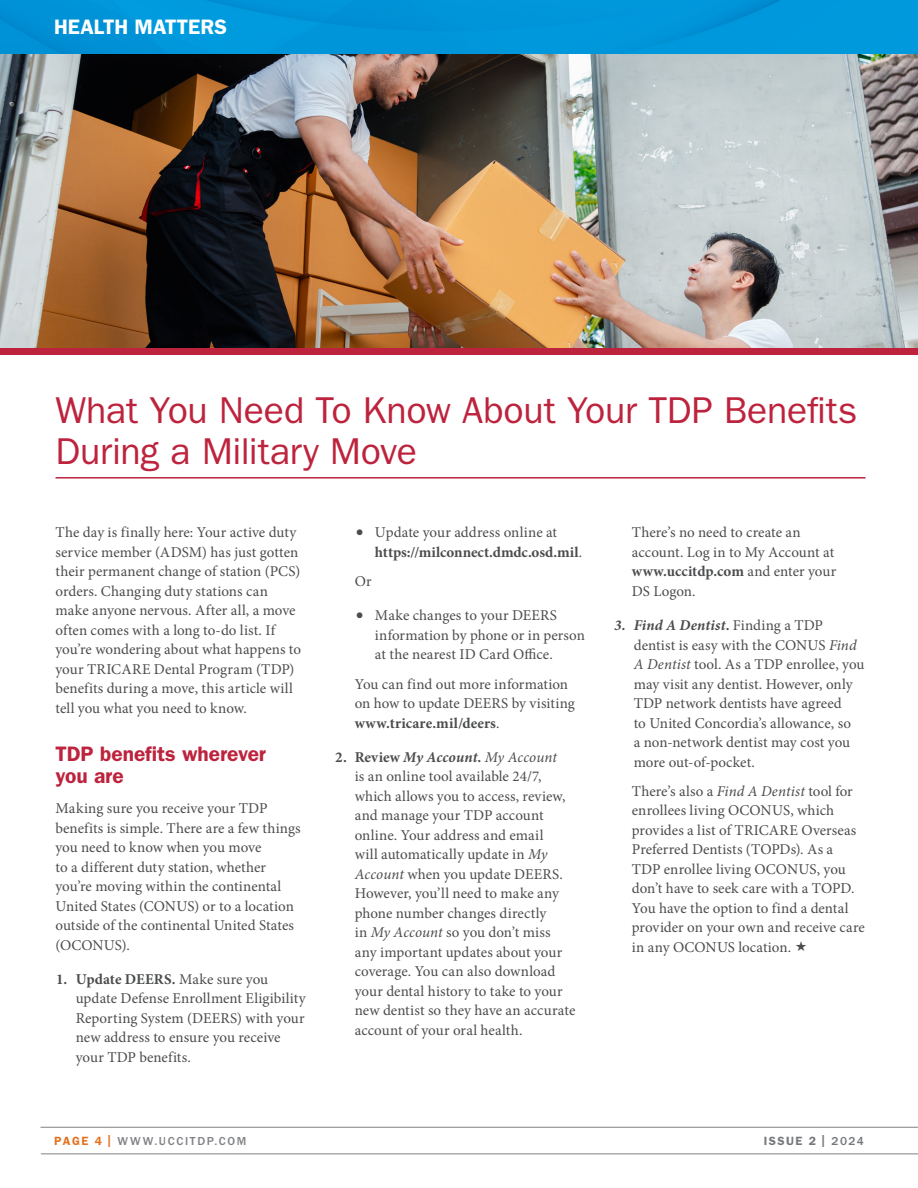
<style>
.page{position:relative;width:918px;height:1188px;background:#fff}
.page>*{position:absolute;margin:0;border:0;box-sizing:border-box;transform-origin:0 0}
.H1_-_Orange_Underline{font:37.5px/40.5px "ITC Franklin Gothic Std";letter-spacing:-.01em;color:#bd233d}
.S1_-_Light_Blue{font:600 21px/22.5px "ITC Franklin Gothic Std";color:#bd233d}
.t1{font:600 21px "ITC Franklin Gothic Std";color:#fff}
.t2{font:15px/19.5px "Minion Pro";color:#4b4c4d}
.t3{font:700 15px/19.5px "Minion Pro";color:#4b4c4d}
.t4{font:500 12px "ITC Franklin Gothic Std";letter-spacing:.14em;color:#808285}
.t5{font:600 12px "ITC Franklin Gothic Std";letter-spacing:.12em;color:#76787b}
.s1{font-weight:700}
.s2{font-weight:400;font-size:21.75px}
.s3{font-weight:400}
.s4{font-size:21.75px}
.s5{font-weight:700;font-style:italic}
.s6{font-style:italic}
.s7{font-weight:600;color:#e37424}
.s8{font-weight:500}
</style>
<div class="page">
<img style="left:0;top:0;width:918px;height:348px">
<div style="left:0;top:348px;width:918px;height:7px;background:#bd233d"></div>
<hr style="left:55px;top:477px;width:810px;height:2px;background:#bd233d">
<hr style="left:41px;top:1154px;width:877px;height:1px;background:#808285">
<hr style="left:40px;top:1127px;width:878px;height:1px;background:#808285">
<h2 class="t1" style="left:54px;top:15px;width:175px">HEALTH MATTERS</h2>
<p class="H1_-_Orange_Underline" style="left:55px;top:390px;width:803px">What You Need To Know About Your TDP Benefits<br>During a Military Move</p>
<p class="t2" style="left:55px;top:523px;width:247px">The day is finally here: Your active duty service member (ADSM) has just gotten their permanent change of station (PCS) orders. Changing duty stations can make anyone nervous. After all, a move often comes with a long to-do list. If you’re wondering about what happens to your TRICARE Dental Program (TDP) benefits during a move, this article will tell you what you need to know.</p>
<p class="S1_-_Light_Blue" style="left:55px;top:742px;width:212px">TDP benefits wherever you are</p>
<p class="t2" style="left:55px;top:799px;width:247px">Making sure you receive your TDP benefits is simple. There are a few things you need to know when you move<br>to a different duty station, whether you’re moving within the continental United States (CONUS) or to a location outside of the continental United States (OCONUS).</p>
<p class="t2" style="left:76px;top:969px;width:231px;text-indent:-20px"><span class="s1">1. Update DEERS.</span> Make sure you update Defense Enrollment Eligibility<br>Reporting System (DEERS) with your new address to ensure you receive your TDP benefits.</p>
<p class="t3" style="left:375px;top:523px;width:209px;text-indent:-20px"><span class="s2">•</span> <span class="s3">Update your address online at </span>https://milconnect.dmdc.osd.mil<span class="s3">.</span></p>
<p class="t2" style="left:355px;top:572px;width:18px">Or</p>
<p class="t2" style="left:375px;top:606px;width:211px;text-indent:-20px"><span class="s4">•</span> Make changes to your DEERS information by phone or in person at the nearest ID Card Office.</p>
<p class="t2" style="left:355px;top:674px;width:222px">You can find out more information on how to update DEERS by visiting <span class="s1">www.tricare.mil/deers</span>.</p>
<p class="t2" style="left:355px;top:747px;width:222px;text-indent:-20px"><span class="s1">2. Review</span> <span class="s5">My Account</span><span class="s1">.</span> <span class="s6">My Account<br></span>is an online tool available 24/7, which allows you to access, review, and manage your TDP account online. Your address and email<br>will automatically update in <span class="s6">My<br>Account</span> when you update DEERS.<br>However, you’ll need to make any phone number changes directly<br>in <span class="s6">My Account</span> so you don’t miss any important updates about your coverage. You can also download your dental history to take to your new dentist so they have an accurate account of your oral health.</p>
<p class="t2" style="left:632px;top:523px;width:206px">There’s no need to create an account. Log in to My Account at <span class="s1">www.uccitdp.com</span> and enter your<br>DS Logon.</p>
<p class="t2" style="left:634px;top:616px;width:232px;text-indent:-20px"><span class="s5">3. Find A Dentist</span><span class="s1">.</span> Finding a TDP dentist is easy with the CONUS <span class="s6">Find<br>A Dentist</span> tool. As a TDP enrollee, you may visit any dentist. However, only<br>TDP network dentists have agreed<br>to United Concordia’s allowance, so<br>a non-network dentist may cost you more out-of-pocket.</p>
<p class="t2" style="left:632px;top:781px;width:235px">There’s also a <span class="s6">Find A Dentist</span> tool for enrollees living OCONUS, which provides a list of TRICARE Overseas Preferred Dentists (TOPDs). As a TDP enrollee living OCONUS, you don’t have to seek care with a TOPD.<br>You have the option to find a dental provider on your own and receive care in any OCONUS location.</p>
<p class="t4" style="left:54px;top:1134px;width:194px"><span class="s7">PAGE 4 |</span> WWW.UCCITDP.COM</p>
<p class="t5" style="left:764px;top:1134px;width:102px">ISSUE 2 | <span class="s8">2024</span></p>
</div>
